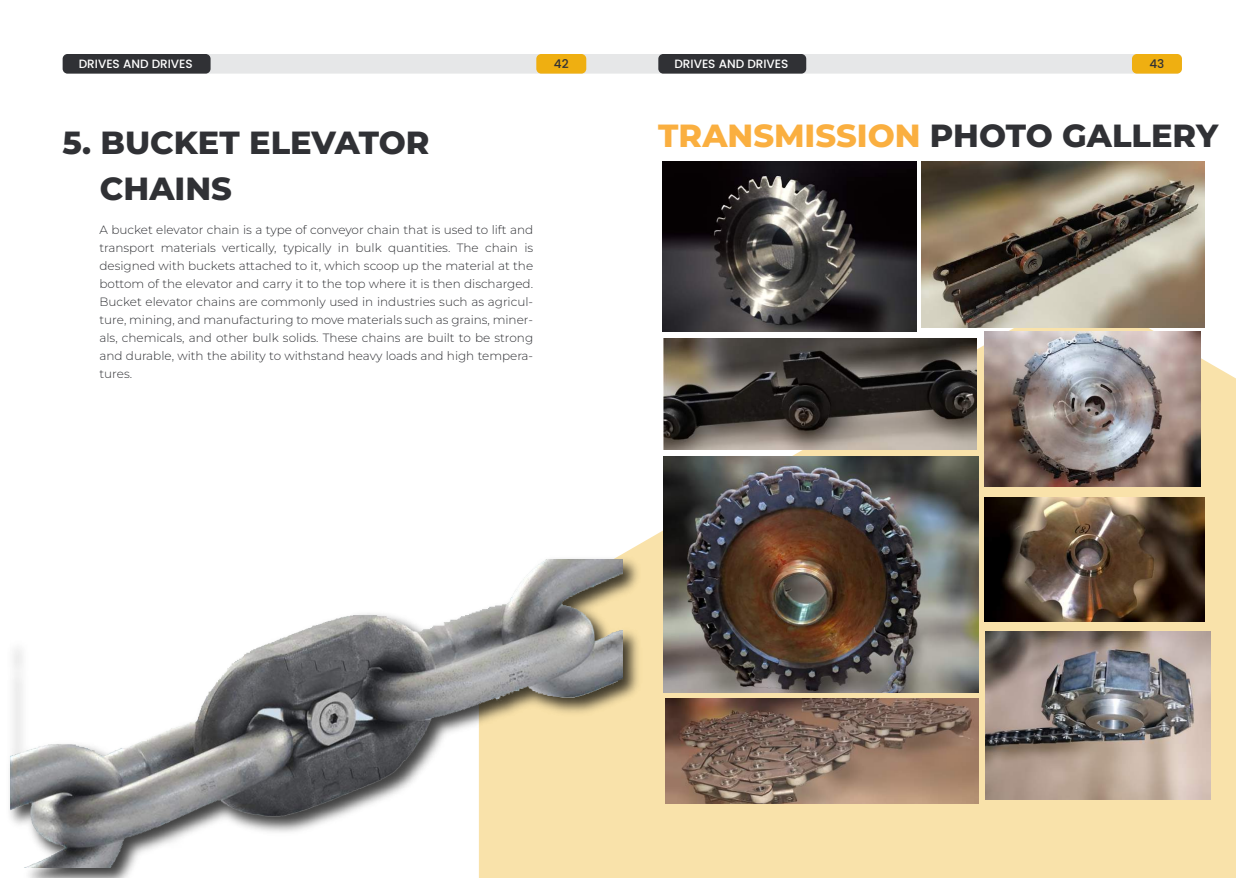
<style>
.page{position:relative;width:1236px;height:878px;background:#fff}
.page>*{position:absolute;margin:0;border:0;box-sizing:border-box;transform-origin:0 0}
.t1{font:800 32px "Montserrat";color:#faaf40}
.t2{font:800 32px/46px "Montserrat";color:#303135}
.t3{font:300 12px/18px "Montserrat";color:#303135;text-align:justify}
.t4{font:500 12px "Poppins";color:#fff}
.t5{font:500 12px "Poppins";color:#303135}
.s1{color:#303135}
</style>
<div class="page">
<div style="left:63px;top:54px;width:1118px;height:20px;background:#e6e7e8;border-radius:5px"></div>
<div style="left:63px;top:54px;width:147px;height:20px;background:#303135;border-radius:5px"></div>
<div style="left:536px;top:54px;width:50px;height:20px;background:#efaf11;border-radius:5px"></div>
<div style="left:658px;top:54px;width:148px;height:20px;background:#303135;border-radius:5px"></div>
<div style="left:1131px;top:54px;width:50px;height:20px;background:#efaf11;border-radius:5px"></div>
<svg style="left:626px;top:294px;width:609px;height:584px;fill:#f9e2aa"></svg>
<img style="left:9px;top:552px;width:636px;height:326px">
<img style="left:10px;top:559px;width:612px;height:309px">
<img style="left:665px;top:699px;width:313px;height:105px">
<img style="left:984px;top:498px;width:220px;height:123px">
<img style="left:663px;top:338px;width:313px;height:112px">
<img style="left:984px;top:331px;width:215px;height:156px">
<img style="left:662px;top:162px;width:254px;height:170px">
<img style="left:921px;top:162px;width:283px;height:165px">
<img style="left:663px;top:456px;width:315px;height:236px">
<img style="left:985px;top:632px;width:225px;height:168px">
<p class="t4" style="left:79px;top:56px;width:116px">DRIVES AND DRIVES</p>
<p class="t5" style="left:554px;top:56px;width:16px">42</p>
<p class="t4" style="left:674px;top:56px;width:116px">DRIVES AND DRIVES</p>
<p class="t5" style="left:1149px;top:56px;width:16px">43</p>
<h1 class="t2" style="left:100px;top:119px;width:331px;text-indent:-37px">5. BUCKET ELEVATOR<br>CHAINS</h1>
<p class="t3" style="left:99px;top:221px;width:435px">A bucket elevator chain is a type of conveyor chain that is used to lift and transport materials vertically, typically in bulk quantities. The chain is designed with buckets attached to it, which scoop up the material at the bottom of the elevator and carry it to the top where it is then discharged.<br>Bucket elevator chains are commonly used in industries such as agricul&shy;ture, mining, and manufacturing to move materials such as grains, miner&shy;als, chemicals, and other bulk solids. These chains are built to be strong and durable, with the ability to withstand heavy loads and high tempera&shy;tures.</p>
<h1 class="t1" style="left:658px;top:115px;width:561px">TRANSMISSION <span class="s1">PHOTO GALLERY</span></h1>
</div>
